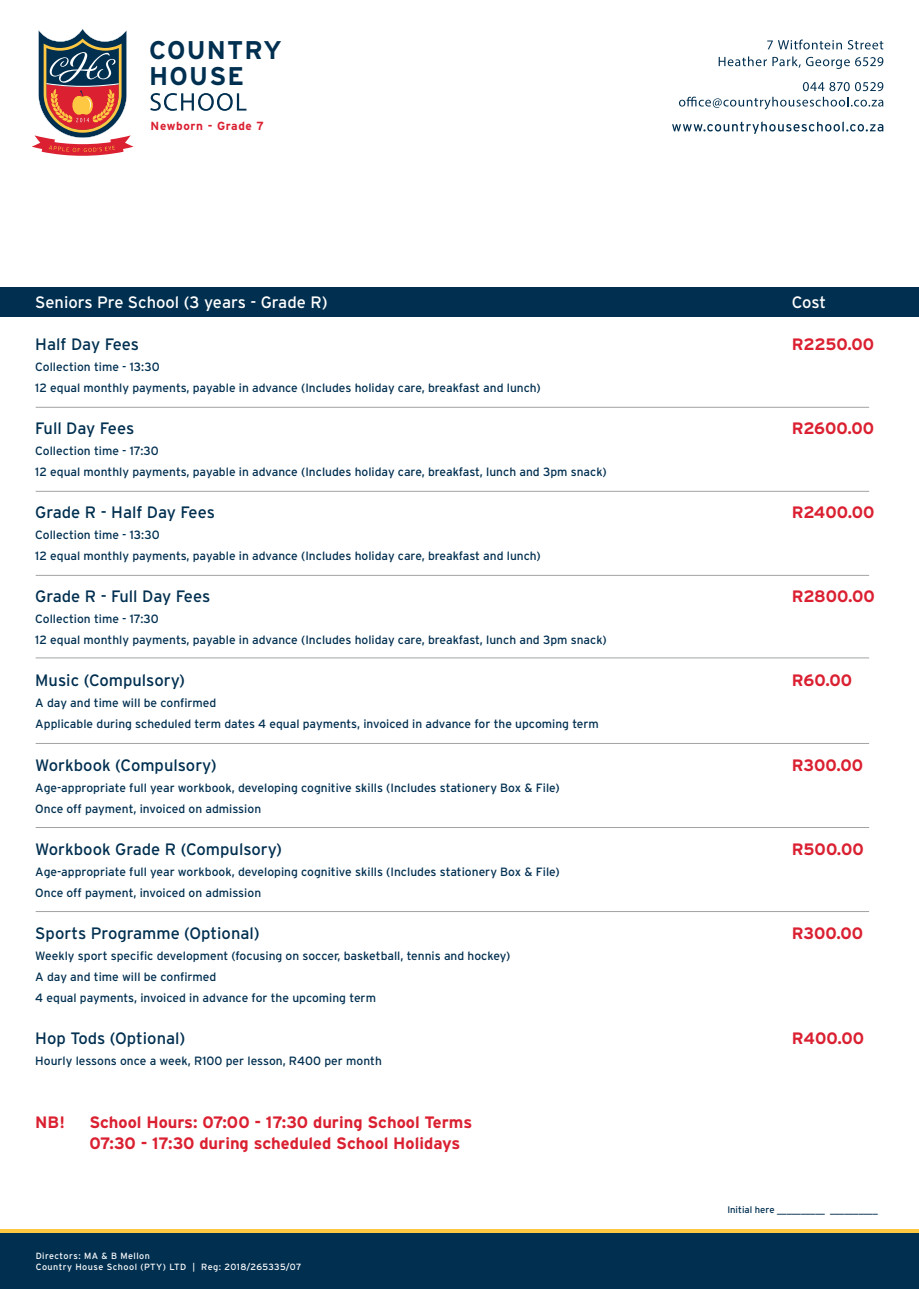
<style>
.page{position:relative;width:919px;height:1289px;background:#fff}
.page>*{position:absolute;margin:0;border:0;box-sizing:border-box;transform-origin:0 0}
.t1{font:700 25.65px/26px "Interstate";letter-spacing:.05em;color:#002f50}
.t2{font:16.5px "Interstate";color:#002f50}
.t3{font:700 16.5px/21px "Interstate";color:#da2031}
.t4{font:16.5px "Interstate";color:#fff}
.t5{font:12px/21px "Interstate";color:#002f50}
.t6{font:700 11.85px "Interstate";letter-spacing:.05em;color:#da2031}
.t7{font:9.6px "Interstate";color:#002f50}
.t8{font:9px/10.8px "Interstate";letter-spacing:.05em;color:#fff}
</style>
<div class="page">
<svg style="left:767px;top:40px;width:74px;height:9px"></svg>
<svg style="left:847px;top:40px;width:36px;height:9px"></svg>
<svg style="left:718px;top:56px;width:48px;height:10px"></svg>
<svg style="left:772px;top:56px;width:77px;height:13px"></svg>
<svg style="left:855px;top:57px;width:28px;height:9px"></svg>
<svg style="left:802px;top:82px;width:81px;height:9px"></svg>
<svg style="left:679px;top:97px;width:204px;height:12px"></svg>
<svg style="left:672px;top:121px;width:211px;height:13px"></svg>
<div style="left:0;top:287px;width:918px;height:30px;background:#002f50"></div>
<hr style="left:36px;top:407px;width:833px;height:1px;background:#a2a3a3">
<hr style="left:36px;top:491px;width:833px;height:1px;background:#a2a3a3">
<hr style="left:36px;top:575px;width:833px;height:1px;background:#a2a3a3">
<hr style="left:36px;top:657px;width:833px;height:1px;background:#a2a3a3">
<hr style="left:36px;top:743px;width:833px;height:1px;background:#a2a3a3">
<hr style="left:36px;top:827px;width:833px;height:1px;background:#a2a3a3">
<hr style="left:36px;top:911px;width:833px;height:1px;background:#a2a3a3">
<div style="left:0;top:1229px;width:918px;height:55px;background:#fec843"></div>
<div style="left:0;top:1233px;width:918px;height:55px;background:#002f50"></div>
<svg style="left:150px;top:93px;width:96px;height:18px"></svg>
<svg style="left:32px;top:29px;width:101px;height:127px"></svg>
<h1 class="t1" style="left:149px;top:36px;width:134px">COUNTRY<br>HOUSE</h1>
<p class="t6" style="left:151px;top:119px;width:115px">Newborn - Grade 7</p>
<h2 class="t4" style="left:35px;top:293px;width:293px">Seniors Pre School (3 years - Grade R)</h2>
<h2 class="t4" style="left:791px;top:293px;width:36px">Cost</h2>
<h2 class="t2" style="left:35px;top:335px;width:105px">Half Day Fees</h2>
<h2 class="t3" style="left:791px;top:334px;width:84px">R2250.00</h2>
<p class="t5" style="left:35px;top:356px;width:507px">Collection time - 13:30<br>12 equal monthly payments, payable in advance (Includes holiday care, breakfast and lunch)</p>
<h2 class="t2" style="left:35px;top:419px;width:100px">Full Day Fees</h2>
<h2 class="t3" style="left:791px;top:418px;width:84px">R2600.00</h2>
<p class="t5" style="left:35px;top:440px;width:573px">Collection time - 17:30<br>12 equal monthly payments, payable in advance (Includes holiday care, breakfast, lunch and 3pm snack)</p>
<h2 class="t2" style="left:35px;top:503px;width:181px">Grade R - Half Day Fees</h2>
<h2 class="t3" style="left:791px;top:502px;width:84px">R2400.00</h2>
<p class="t5" style="left:35px;top:524px;width:507px">Collection time - 13:30<br>12 equal monthly payments, payable in advance (Includes holiday care, breakfast and lunch)</p>
<h2 class="t2" style="left:35px;top:587px;width:176px">Grade R - Full Day Fees</h2>
<h2 class="t3" style="left:791px;top:586px;width:85px">R2800.00</h2>
<p class="t5" style="left:35px;top:608px;width:573px">Collection time - 17:30<br>12 equal monthly payments, payable in advance (Includes holiday care, breakfast, lunch and 3pm snack)</p>
<h2 class="t2" style="left:35px;top:671px;width:151px">Music (Compulsory)</h2>
<h2 class="t3" style="left:791px;top:670px;width:62px">R60.00</h2>
<p class="t5" style="left:35px;top:692px;width:565px">A day and time will be confirmed<br>Applicable during scheduled term dates 4 equal payments, invoiced in advance for the upcoming term</p>
<h2 class="t2" style="left:35px;top:755px;width:183px">Workbook (Compulsory)</h2>
<h2 class="t3" style="left:791px;top:754px;width:73px">R300.00</h2>
<p class="t5" style="left:35px;top:776px;width:525px">Age-appropriate full year workbook, developing cognitive skills (Includes stationery Box &amp; File)<br>Once off payment, invoiced on admission</p>
<h2 class="t2" style="left:35px;top:839px;width:248px">Workbook Grade R (Compulsory)</h2>
<h2 class="t3" style="left:791px;top:838px;width:73px">R500.00</h2>
<p class="t5" style="left:35px;top:860px;width:525px">Age-appropriate full year workbook, developing cognitive skills (Includes stationery Box &amp; File)<br>Once off payment, invoiced on admission</p>
<h2 class="t2" style="left:35px;top:923px;width:226px">Sports Programme (Optional)</h2>
<h2 class="t3" style="left:791px;top:922px;width:73px">R300.00</h2>
<p class="t5" style="left:35px;top:944px;width:476px">Weekly sport specific development (focusing on soccer, basketball, tennis and hockey)<br>A day and time will be confirmed<br>4 equal payments, invoiced in advance for the upcoming term</p>
<h2 class="t2" style="left:35px;top:1028px;width:151px">Hop Tods (Optional)</h2>
<h2 class="t3" style="left:791px;top:1027px;width:74px">R400.00</h2>
<p class="t5" style="left:35px;top:1049px;width:348px">Hourly lessons once a week, R100 per lesson, R400 per month</p>
<h2 class="t3" style="left:35px;top:1111px;width:31px">NB!</h2>
<h2 class="t3" style="left:89px;top:1111px;width:384px">School Hours: 07:00 - 17:30 during School Terms<br>07:30 - 17:30 during scheduled School Holidays</h2>
<p class="t8" style="left:36px;top:1250px;width:267px">Directors: MA &amp; B Mellon<br>Country House School (PTY) LTD | Reg: 2018/265335/07</p>
<p class="t7" style="left:727px;top:1204px;width:152px">Initial here __________ __________</p>
</div>
